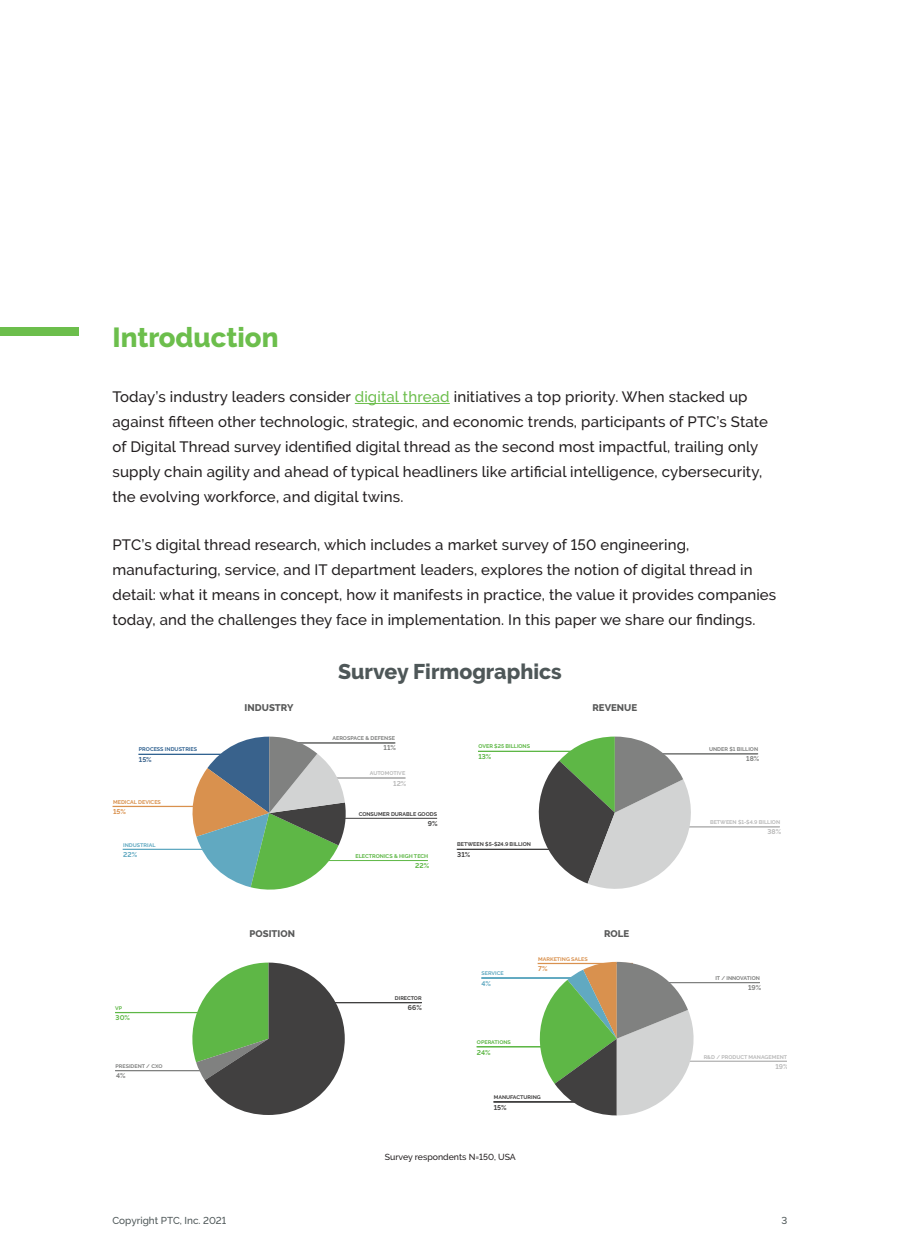
<style>
.page{position:relative;width:900px;height:1260px;background:#fff}
.page>*{position:absolute;margin:0;border:0;box-sizing:border-box;transform-origin:0 0}
.t1{font:800 27.5px "Raleway";color:#6cbe4c}
._05-Footnote{font:800 21.25px "PTC Raleway";color:#4e5758}
._02-BODY_text{font:500 15px/25px "PTC Raleway";letter-spacing:.01em;color:#231f20}
.t2{font:500 10px "PTC Raleway";color:#4e5758}
.t3{font:800 9.62px "Raleway";color:#595a5a}
._05-Footnote-2{font:500 8.75px "PTC Raleway";color:#231f20}
.t4{font:700 7px "PTC Raleway";color:#5eb746}
.t5{font:700 7px "PTC Raleway";color:#808180}
.t6{font:700 7px "PTC Raleway";color:#414040}
.t7{font:700 7px "PTC Raleway";color:#bababa}
.t8{font:700 7px "PTC Raleway";color:#61a9c1}
.t9{font:700 7px "PTC Raleway";color:#d9914e}
.t10{font:700 7px "PTC Raleway";color:#39628c}
.t11{font:700 5.5px "PTC Raleway";color:#414040}
.t12{font:700 5.5px "PTC Raleway";color:#5eb746}
.t13{font:700 5.5px "PTC Raleway";color:#808180}
.t14{font:700 5.5px "PTC Raleway";color:#326391}
.t15{font:700 5.5px "PTC Raleway";color:#d9914e}
.t16{font:700 5.5px "PTC Raleway";color:#bababa}
.t17{font:700 5.38px "PTC Raleway";color:#bababa}
.t18{font:700 5.38px "PTC Raleway";color:#414040}
.t19{font:700 5.38px "PTC Raleway";color:#808180}
.t20{font:700 5.38px "PTC Raleway";color:#5eb746}
.t21{font:700 5.25px "PTC Raleway";color:#61a9c1;scale:1.04 1}
.t22{font:700 5.25px "PTC Raleway";color:#d9914e;scale:1.04 1}
.t23{font:700 5.25px "PTC Raleway";color:#808180;scale:1.04 1}
.t24{font:700 5.25px "PTC Raleway";color:#414040;scale:1.04 1}
.t25{font:700 5.25px "PTC Raleway";color:#5eb746;scale:1.04 1}
.s1{color:#6cbe4c}
</style>
<div class="page">
<hr style="left:355px;top:403px;width:95px;height:1px;background:#6cbe4c">
<div style="left:0;top:327px;width:78px;height:8px;background:#6cbe4c"></div>
<hr style="left:342px;top:818px;width:95px;height:1px;background:#414040">
<hr style="left:321px;top:860px;width:107px;height:1px;background:#5eb746">
<div style="left:310px;top:778px;width:95px;height:1px;border:1px solid #bababa"></div>
<div style="left:287px;top:743px;width:108px;height:1px;border:1px solid #808180"></div>
<div style="left:113px;top:806px;width:95px;height:1px;border:1px solid #d9914e"></div>
<div style="left:123px;top:849px;width:95px;height:1px;border:1px solid #61a9c1"></div>
<div style="left:139px;top:754px;width:95px;height:1px;border:1px solid #326391"></div>
<svg style="left:189px;top:737px;width:158px;height:153px"></svg>
<div style="left:115px;top:1070px;width:95px;height:1px;border:1px solid #808180"></div>
<div style="left:115px;top:1012px;width:95px;height:1px;border:1px solid #5eb746"></div>
<div style="left:315px;top:1002px;width:107px;height:1px;border:1px solid #414040"></div>
<svg style="left:183px;top:963px;width:162px;height:152px"></svg>
<div style="left:685px;top:827px;width:95px;height:1px;border:1px solid #bababa"></div>
<div style="left:650px;top:754px;width:108px;height:1px;border:1px solid #808180"></div>
<div style="left:457px;top:849px;width:95px;height:1px;border:1px solid #414040"></div>
<div style="left:478px;top:751px;width:95px;height:1px;border:1px solid #5eb746"></div>
<svg style="left:529px;top:737px;width:173px;height:152px"></svg>
<div style="left:494px;top:1102px;width:94px;height:1px;border:1px solid #414040"></div>
<div style="left:477px;top:1046px;width:94px;height:1px;border:1px solid #5eb746"></div>
<div style="left:481px;top:978px;width:95px;height:1px;border:1px solid #61a9c1"></div>
<div style="left:680px;top:1061px;width:107px;height:1px;border:1px solid #bababa"></div>
<svg style="left:531px;top:962px;width:173px;height:153px"></svg>
<div style="left:652px;top:982px;width:108px;height:1px;border:1px solid #808180"></div>
<p class="t1" style="left:112px;top:322px;width:168px">Introduction</p>
<p class="_02-BODY_text" style="left:112px;top:385px;width:657px">Today’s industry leaders consider <span class="s1">digital thread</span> initiatives a top priority. When stacked up against fifteen other technologic, strategic, and economic trends, participants of PTC’s State of Digital Thread survey identified digital thread as the second most impactful, trailing only supply chain agility and ahead of typical headliners like artificial intelligence, cybersecurity, the evolving workforce, and digital twins.</p>
<p class="_02-BODY_text" style="left:112px;top:532px;width:665px">PTC’s digital thread research, which includes a market survey of 150 engineering, manufacturing, service, and IT department leaders, explores the notion of digital thread in detail: what it means in concept, how it manifests in practice, the value it provides companies today, and the challenges they face in implementation. In this paper we share our findings.</p>
<p class="t14" style="left:139px;top:746px;width:60px">PROCESS INDUSTRIES</p>
<p class="t10" style="left:139px;top:755px;width:14px">15%</p>
<p class="t15" style="left:113px;top:799px;width:49px">MEDICAL DEVICES</p>
<p class="t21" style="left:123px;top:842px;width:33px">INDUSTRIAL</p>
<p class="t9" style="left:113px;top:808px;width:14px">15%</p>
<p class="t8" style="left:123px;top:851px;width:16px">22%</p>
<p class="t25" style="left:115px;top:1005px;width:8px">VP</p>
<p class="t4" style="left:116px;top:1014px;width:16px">30%</p>
<p class="t23" style="left:116px;top:1063px;width:47px">PRESIDENT / CXO</p>
<p class="t5" style="left:116px;top:1072px;width:11px">4%</p>
<p class="t3" style="left:245px;top:702px;width:50px">INDUSTRY</p>
<p class="t3" style="left:250px;top:929px;width:47px">POSITION</p>
<p class="_05-Footnote" style="left:338px;top:660px;width:225px">Survey Firmographics</p>
<p class="t13" style="left:332px;top:735px;width:64px">AEROSPACE &amp; DEFENSE</p>
<p class="t5" style="left:384px;top:744px;width:14px">11%</p>
<p class="t16" style="left:370px;top:770px;width:37px">AUTOMOTIVE</p>
<p class="t7" style="left:393px;top:779px;width:15px">12%</p>
<p class="t11" style="left:359px;top:811px;width:80px">CONSUMER DURABLE GOODS</p>
<p class="t12" style="left:355px;top:853px;width:74px">ELECTRONICS &amp; HIGH TECH</p>
<p class="t6" style="left:428px;top:819px;width:11px">9%</p>
<p class="t4" style="left:415px;top:862px;width:16px">22%</p>
<p class="t20" style="left:478px;top:744px;width:53px">OVER $25 BILLIONS</p>
<p class="t4" style="left:478px;top:753px;width:14px">13%</p>
<p class="t18" style="left:457px;top:842px;width:75px">BETWEEN $5-$24.9 BILLION</p>
<p class="t6" style="left:457px;top:850px;width:14px">31%</p>
<p class="t3" style="left:592px;top:702px;width:46px">REVENUE</p>
<p class="t3" style="left:604px;top:928px;width:27px">ROLE</p>
<p class="t18" style="left:395px;top:995px;width:28px">DIRECTOR</p>
<p class="t6" style="left:408px;top:1004px;width:15px">66%</p>
<p class="t21" style="left:482px;top:970px;width:23px">SERVICE</p>
<p class="t8" style="left:482px;top:979px;width:11px">4%</p>
<p class="t25" style="left:477px;top:1039px;width:34px">OPERATIONS</p>
<p class="t4" style="left:477px;top:1048px;width:15px">24%</p>
<p class="t22" style="left:538px;top:956px;width:49px">MARKETING SALES</p>
<p class="t9" style="left:538px;top:965px;width:11px">7%</p>
<p class="t24" style="left:494px;top:1094px;width:47px">MANUFACTURING</p>
<p class="t6" style="left:494px;top:1103px;width:14px">15%</p>
<p class="_05-Footnote-2" style="left:385px;top:1152px;width:133px">Survey respondents N=150, USA</p>
<p class="t19" style="left:709px;top:746px;width:51px">UNDER $1 BILLION</p>
<p class="t5" style="left:746px;top:755px;width:15px">18%</p>
<p class="t17" style="left:710px;top:819px;width:72px">BETWEEN $1-$4.9 BILLION</p>
<p class="t7" style="left:767px;top:828px;width:15px">38%</p>
<p class="t19" style="left:715px;top:975px;width:46px">IT / INNOVATION</p>
<p class="t5" style="left:748px;top:984px;width:15px">19%</p>
<p class="t17" style="left:704px;top:1054px;width:85px">R&amp;D / PRODUCT MANAGEMENT</p>
<p class="t7" style="left:776px;top:1062px;width:15px">19%</p>
<p class="t2" style="left:112px;top:1215px;width:115px">Copyright PTC, Inc. 2021</p>
<p class="t2" style="left:782px;top:1215px;width:7px">3</p>
</div>
